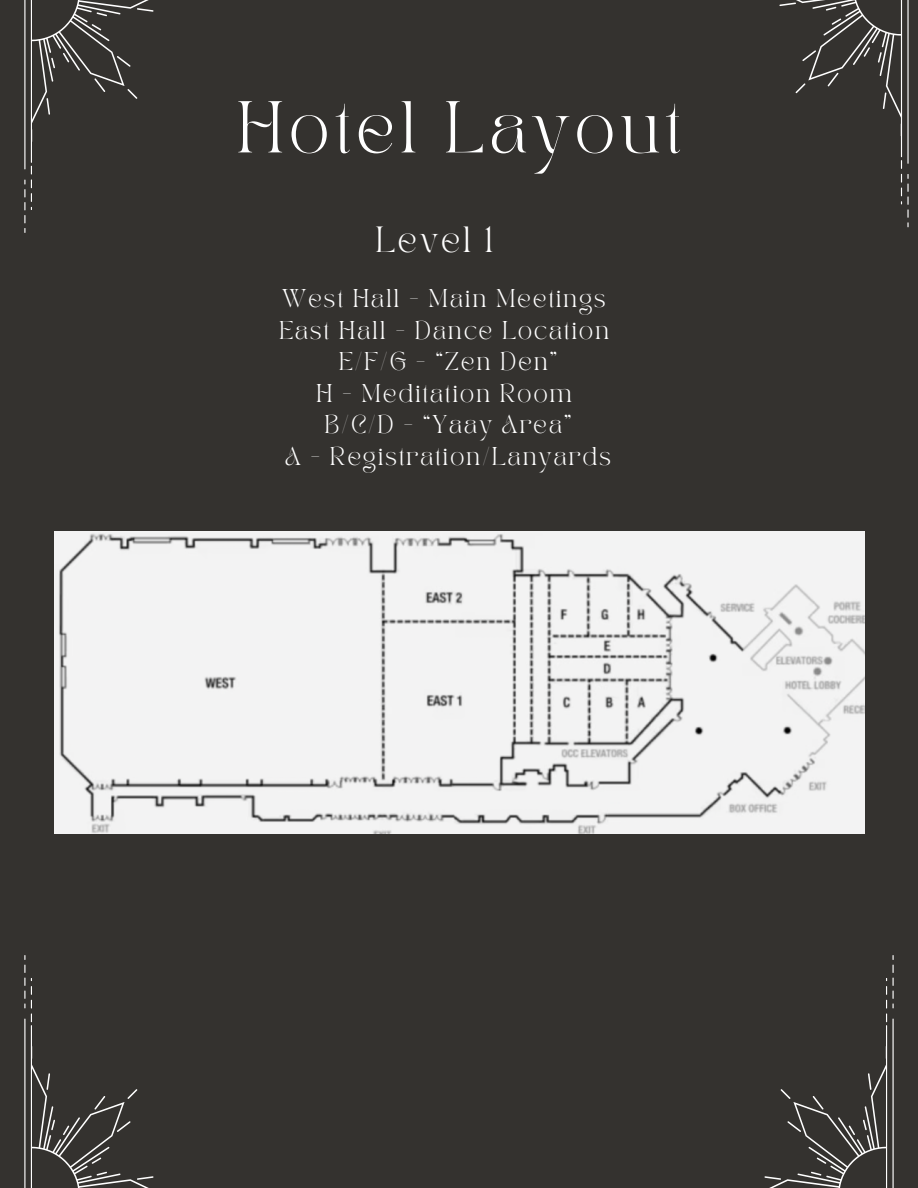
<style>
.page{position:relative;width:918px;height:1188px;background:#34322f}
.page>*{position:absolute;margin:0;border:0;box-sizing:border-box;transform-origin:0 0}
.t1{font:51.3px "TAN PEARL Regular";letter-spacing:.095em;color:#fff}
.t2{font:25.5px "TAN PEARL Regular";letter-spacing:.095em;color:#fff}
.t3{font:18px "TAN PEARL Regular";letter-spacing:.095em;color:#fff}
</style>
<div class="page">
<svg style="left:779px;top:0;width:130px;height:227px"></svg>
<svg style="left:24px;top:0;width:130px;height:233px"></svg>
<svg style="left:764px;top:955px;width:130px;height:233px"></svg>
<svg style="left:24px;top:955px;width:130px;height:233px"></svg>
<img style="left:54px;top:532px;width:810px;height:301px">
<p class="t1" style="left:237px;top:100px;width:446px">Hotel Layout</p>
<p class="t2" style="left:376px;top:226px;width:119px">Level 1</p>
<p class="t3" style="left:282px;top:289px;width:325px">West Hall - Main Meetings</p>
<p class="t3" style="left:279px;top:320px;width:332px">East Hall - Dance Location</p>
<p class="t3" style="left:339px;top:352px;width:220px">E/F/G - “Zen Den”</p>
<p class="t3" style="left:316px;top:383px;width:258px">H - Meditation Room</p>
<p class="t3" style="left:324px;top:415px;width:249px">B/C/D - “Yaay Area”</p>
<p class="t3" style="left:285px;top:446px;width:327px">A - Registration/Lanyards</p>
</div>
